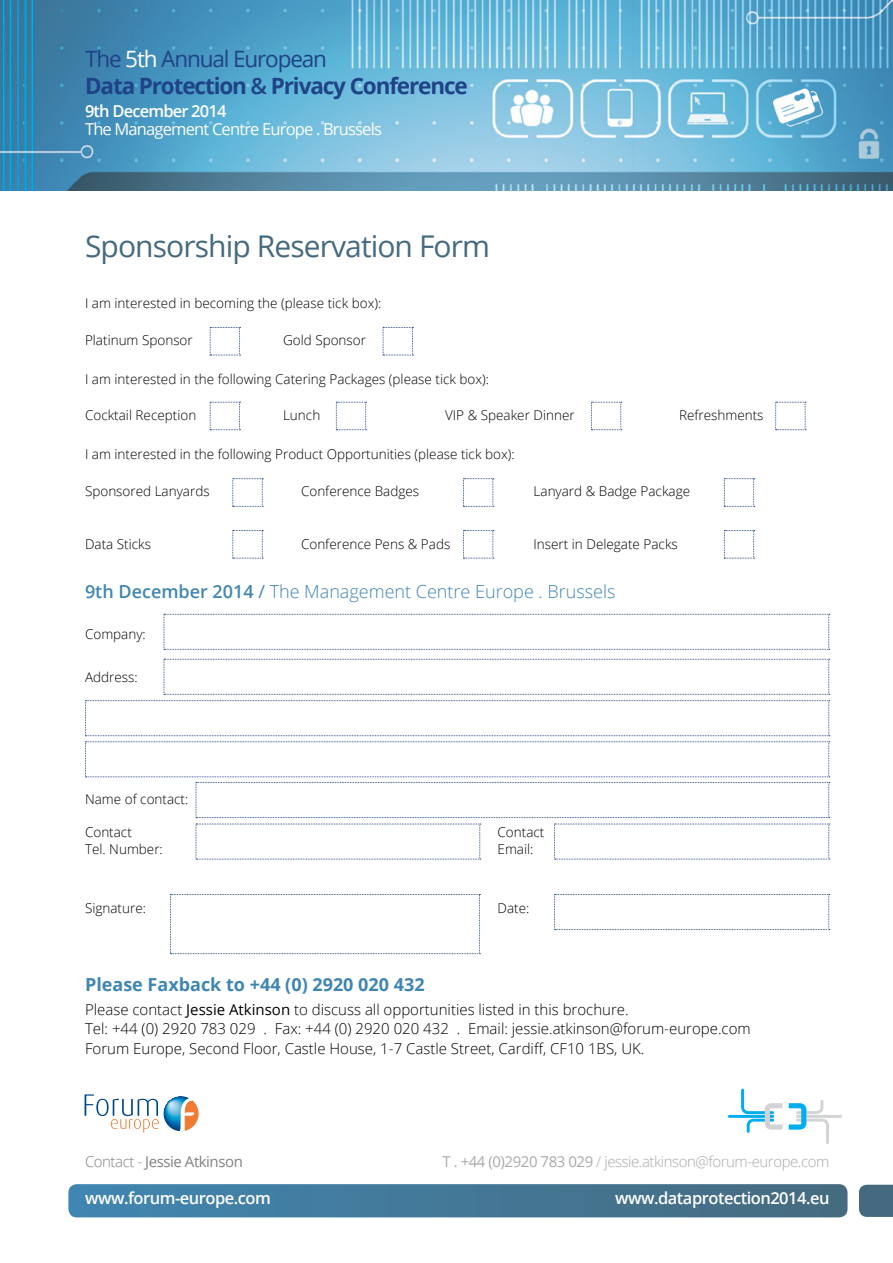
<style>
.page{position:relative;width:893px;height:1263px;background:#fff}
.page>*{position:absolute;margin:0;border:0;box-sizing:border-box;transform-origin:0 0}
.t1{font:30px "Open Sans";letter-spacing:-.03em;color:#456a7f}
.t2{font:700 22.5px/27px "Open Sans";letter-spacing:-.05em;color:#1f4387}
.t3{font:300 18px "Open Sans";color:#3f86b1}
.t4{font:700 18px "Open Sans";color:#3f86b1}
.t5{font:600 16.5px "Open Sans";letter-spacing:-.03em;color:#fff}
.t6{font:16.5px "Open Sans";letter-spacing:-.05em;color:#fff}
.t7{font:600 16.5px "Open Sans";letter-spacing:-.05em;color:#fff}
.t8{font:300 15px/19.5px "Open Sans";color:#000}
.t9{font:300 15px "Open Sans";letter-spacing:-.03em;color:#a7a9ac}
.t10{font:15px "Open Sans";letter-spacing:-.03em;color:#808285}
.t11{font:300 13.5px "Open Sans";color:#000}
.s1{font-weight:400}
.s2{font-weight:400;color:#fff}
.s3{font-weight:600}
.s4{font-weight:300}
</style>
<div class="page">
<img style="left:0;top:0;width:893px;height:190px">
<svg style="left:68px;top:1184px;width:779px;height:33px;background:#447998"></svg>
<svg style="left:858px;top:1184px;width:35px;height:33px"></svg>
<hr style="left:728px;top:1115px;width:46px;height:3px;background:#00aeef">
<hr style="left:796px;top:1115px;width:46px;height:3px;background:#d1d3d4">
<svg style="left:741px;top:1089px;width:41px;height:44px"></svg>
<svg style="left:789px;top:1100px;width:40px;height:44px"></svg>
<svg style="left:85px;top:1094px;width:114px;height:38px"></svg>
<svg style="left:210px;top:402px;width:31px;height:28px"></svg>
<svg style="left:232px;top:478px;width:31px;height:29px"></svg>
<svg style="left:232px;top:530px;width:31px;height:29px"></svg>
<svg style="left:210px;top:327px;width:31px;height:29px"></svg>
<svg style="left:336px;top:402px;width:31px;height:28px"></svg>
<svg style="left:463px;top:478px;width:31px;height:29px"></svg>
<svg style="left:463px;top:530px;width:31px;height:29px"></svg>
<svg style="left:383px;top:327px;width:30px;height:29px"></svg>
<svg style="left:591px;top:402px;width:31px;height:28px"></svg>
<svg style="left:775px;top:402px;width:31px;height:28px"></svg>
<svg style="left:724px;top:478px;width:31px;height:29px"></svg>
<svg style="left:724px;top:530px;width:31px;height:29px"></svg>
<svg style="left:196px;top:824px;width:285px;height:36px"></svg>
<svg style="left:170px;top:894px;width:310px;height:60px"></svg>
<svg style="left:164px;top:614px;width:666px;height:36px"></svg>
<svg style="left:85px;top:659px;width:745px;height:159px"></svg>
<svg style="left:554px;top:824px;width:276px;height:36px"></svg>
<svg style="left:554px;top:894px;width:276px;height:36px"></svg>
<h2 class="t2" style="left:85px;top:45px;width:384px"><span class="s1">The</span> <span class="s2">5th</span> <span class="s1">Annual European<br></span>Data Protection <span class="s3">&amp;</span> Privacy Conference</h2>
<p class="t7" style="left:85px;top:100px;width:143px">9th December 2014</p>
<p class="t6" style="left:85px;top:118px;width:298px">The Management Centre Europe . Brussels</p>
<h1 class="t1" style="left:85px;top:225px;width:406px">Sponsorship Reservation Form</h1>
<p class="t11" style="left:85px;top:294px;width:298px">I am interested in becoming the (please tick box):</p>
<p class="t11" style="left:85px;top:330px;width:109px">Platinum Sponsor</p>
<p class="t11" style="left:283px;top:330px;width:84px">Gold Sponsor</p>
<p class="t11" style="left:85px;top:369px;width:405px">I am interested in the following Catering Packages (please tick box):</p>
<p class="t11" style="left:85px;top:406px;width:113px">Cocktail Reception</p>
<p class="t11" style="left:283px;top:406px;width:39px">Lunch</p>
<p class="t11" style="left:445px;top:406px;width:131px">VIP &amp; Speaker Dinner</p>
<p class="t11" style="left:679px;top:406px;width:86px">Refreshments</p>
<p class="t11" style="left:85px;top:445px;width:431px">I am interested in the following Product Opportunities (please tick box):</p>
<p class="t11" style="left:85px;top:481px;width:126px">Sponsored Lanyards</p>
<p class="t11" style="left:301px;top:481px;width:120px">Conference Badges</p>
<p class="t11" style="left:534px;top:481px;width:158px">Lanyard &amp; Badge Package</p>
<p class="t11" style="left:85px;top:535px;width:68px">Data Sticks</p>
<p class="t11" style="left:301px;top:535px;width:151px">Conference Pens &amp; Pads</p>
<p class="t11" style="left:534px;top:535px;width:146px">Insert in Delegate Packs</p>
<h3 class="t3" style="left:85px;top:579px;width:532px"><span class="s3">9th December 2014</span> <span class="s1">/</span> The Management Centre Europe . Brussels</h3>
<p class="t11" style="left:85px;top:625px;width:62px">Company:</p>
<p class="t11" style="left:85px;top:668px;width:54px">Address:</p>
<p class="t11" style="left:85px;top:789px;width:105px">Name of contact:</p>
<p class="t11" style="left:85px;top:822px;width:48px">Contact</p>
<p class="t11" style="left:498px;top:822px;width:48px">Contact</p>
<p class="t11" style="left:85px;top:840px;width:79px">Tel. Number:</p>
<p class="t11" style="left:498px;top:840px;width:37px">Email:</p>
<p class="t11" style="left:85px;top:899px;width:62px">Signature:</p>
<p class="t11" style="left:498px;top:899px;width:33px">Date:</p>
<h3 class="t4" style="left:85px;top:972px;width:341px">Please Faxback to +44 (0) 2920 020 432</h3>
<p class="t8" style="left:85px;top:999px;width:667px">Please contact <span class="s1">Jessie Atkinson</span> to discuss all opportunities listed in this brochure.<br>Tel: +44 (0) 2920 783 029 . Fax: +44 (0) 2920 020 432 . Email: jessie.atkinson@forum-europe.com<br>Forum Europe, Second Floor, Castle House, 1-7 Castle Street, Cardiff, CF10 1BS, UK.</p>
<p class="t10" style="left:85px;top:1151px;width:159px"><span class="s4">Contact -</span> Jessie Atkinson</p>
<p class="t9" style="left:442px;top:1151px;width:388px"><span class="s1">T . +44 (0)2920 783 029</span> / jessie.atkinson@forum-europe.com</p>
<p class="t5" style="left:85px;top:1186px;width:187px">www.forum-europe.com</p>
<p class="t5" style="left:615px;top:1186px;width:216px">www.dataprotection2014.eu</p>
</div>
